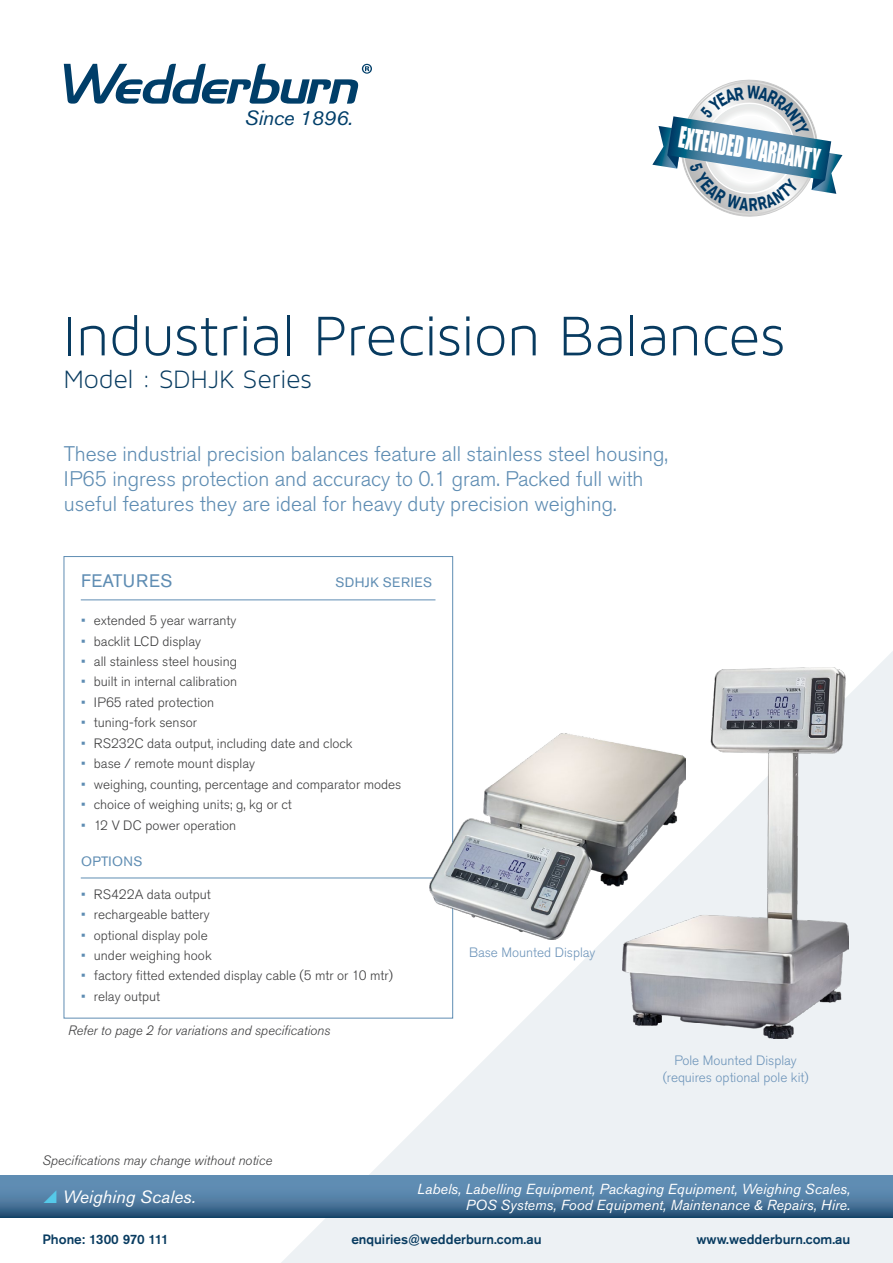
<style>
.page{position:relative;width:893px;height:1263px;background:#fff}
.page>*{position:absolute;margin:0;border:0;box-sizing:border-box;transform-origin:0 0}
.t1{font:60px "Maven Pro Light 300";letter-spacing:-.005em;color:#083b60}
.t2{font:27px "Maven Pro Light 300";letter-spacing:-.005em;color:#083b60}
.t3{font:26.85px "Impact";color:#fff;scale:.63 1}
.t4{font:300 21px/25.2px "Akzidenz Grotesk Pro";color:#5f8db3}
.t5{font:italic 20.55px "Akzidenz Grotesk Pro";letter-spacing:-.01em;color:#003e69}
.t6{font:18px "Akzidenz Grotesk Pro";letter-spacing:.03em;color:#5f8db3}
.t7{font:italic 17.7px "Akzidenz Grotesk Pro";color:#fff}
.t8{font:italic 14.4px/16.2px "Akzidenz Grotesk Pro";color:#fff;text-align:right}
.t9{font:300 13.5px "Akzidenz Grotesk Pro";color:#3e3e3f}
.t10{font:italic 300 13.5px "Akzidenz Grotesk Pro";color:#3e3e3f}
.t11{font:500 13.5px "Akzidenz Grotesk Pro";color:#083b60}
.t12{font:300 13.5px "Akzidenz Grotesk Pro";color:#6e95ba}
.t13{font:13.5px "Akzidenz Grotesk Pro";letter-spacing:.03em;color:#5f8db3}
.s1{font-weight:400;color:#5f8db3}
</style>
<div class="page">
<svg style="left:64px;top:64px;width:308px;height:40px"></svg>
<svg style="left:281px;top:651px;width:612px;height:612px;fill:#edf1f4"></svg>
<svg style="left:0;top:1175px;width:893px;height:43px;background:#4d799f"></svg>
<hr style="left:81px;top:600px;width:354px;height:1px;background:#5f8db3">
<hr style="left:81px;top:878px;width:354px;height:1px;background:#5f8db3">
<img style="left:623px;top:667px;width:226px;height:371px">
<img style="left:429px;top:732px;width:257px;height:207px">
<svg style="left:44px;top:1190px;width:13px;height:13px"></svg>
<svg style="left:652px;top:79px;width:190px;height:138px"></svg>
<p class="t5" style="left:245px;top:105px;width:109px">Since 1896.</p>
<p class="t3" style="left:682px;top:117px;width:227px;rotate:9deg">EXTENDED WARRANTY</p>
<p class="t1" style="left:64px;top:303px;width:723px">Industrial Precision Balances</p>
<p class="t2" style="left:64px;top:364px;width:250px">Model : SDHJK Series</p>
<p class="t4" style="left:64px;top:441px;width:606px">These industrial precision balances feature all stainless steel housing,<br>IP65 ingress protection and accuracy to 0.1 gram. Packed full with useful features they are ideal for heavy duty precision weighing.</p>
<p class="t6" style="left:81px;top:569px;width:93px">FEATURES</p>
<p class="t13" style="left:335px;top:574px;width:98px">SDHJK SERIES</p>
<p class="t9" style="left:81px;top:612px;width:157px"><span class="s1">•</span> extended 5 year warranty</p>
<p class="t9" style="left:81px;top:632px;width:121px"><span class="s1">•</span> backlit LCD display</p>
<p class="t9" style="left:81px;top:652px;width:157px"><span class="s1">•</span> all stainless steel housing</p>
<p class="t9" style="left:81px;top:673px;width:157px"><span class="s1">•</span> built in internal calibration</p>
<p class="t9" style="left:81px;top:693px;width:135px"><span class="s1">•</span> IP65 rated protection</p>
<p class="t9" style="left:81px;top:714px;width:117px"><span class="s1">•</span> tuning-fork sensor</p>
<p class="t9" style="left:81px;top:734px;width:273px"><span class="s1">•</span> RS232C data output, including date and clock</p>
<p class="t9" style="left:81px;top:755px;width:175px"><span class="s1">•</span> base / remote mount display</p>
<p class="t9" style="left:81px;top:775px;width:322px"><span class="s1">•</span> weighing, counting, percentage and comparator modes</p>
<p class="t9" style="left:81px;top:796px;width:212px"><span class="s1">•</span> choice of weighing units; g, kg or ct</p>
<p class="t9" style="left:81px;top:816px;width:157px"><span class="s1">•</span> 12 V DC power operation</p>
<p class="t13" style="left:81px;top:853px;width:63px">OPTIONS</p>
<p class="t9" style="left:81px;top:885px;width:131px"><span class="s1">•</span> RS422A data output</p>
<p class="t9" style="left:81px;top:906px;width:130px"><span class="s1">•</span> rechargeable battery</p>
<p class="t9" style="left:81px;top:926px;width:128px"><span class="s1">•</span> optional display pole</p>
<p class="t9" style="left:81px;top:946px;width:132px"><span class="s1">•</span> under weighing hook</p>
<p class="t9" style="left:81px;top:967px;width:313px"><span class="s1">•</span> factory fitted extended display cable (5 mtr or 10 mtr)</p>
<p class="t9" style="left:81px;top:987px;width:80px"><span class="s1">•</span> relay output</p>
<p class="t10" style="left:68px;top:1022px;width:264px">Refer to page 2 for variations and specifications</p>
<p class="t12" style="left:469px;top:943px;width:128px">Base Mounted Display</p>
<p class="t10" style="left:43px;top:1151px;width:231px">Specifications may change without notice</p>
<p class="t12" style="left:674px;top:1052px;width:124px">Pole Mounted Display</p>
<p class="t12" style="left:663px;top:1068px;width:147px">(requires optional pole kit)</p>
<p class="t7" style="left:63px;top:1185px;width:134px">Weighing Scales.</p>
<p class="t8" style="left:417px;top:1180px;width:435px">Labels, Labelling Equipment, Packaging Equipment, Weighing Scales,<br>POS Systems, Food Equipment, Maintenance &amp; Repairs, Hire.</p>
<p class="t11" style="left:43px;top:1230px;width:128px">Phone: 1300 970 111</p>
<p class="t11" style="left:351px;top:1230px;width:192px">enquiries@wedderburn.com.au</p>
<p class="t11" style="left:696px;top:1230px;width:156px">www.wedderburn.com.au</p>
</div>
